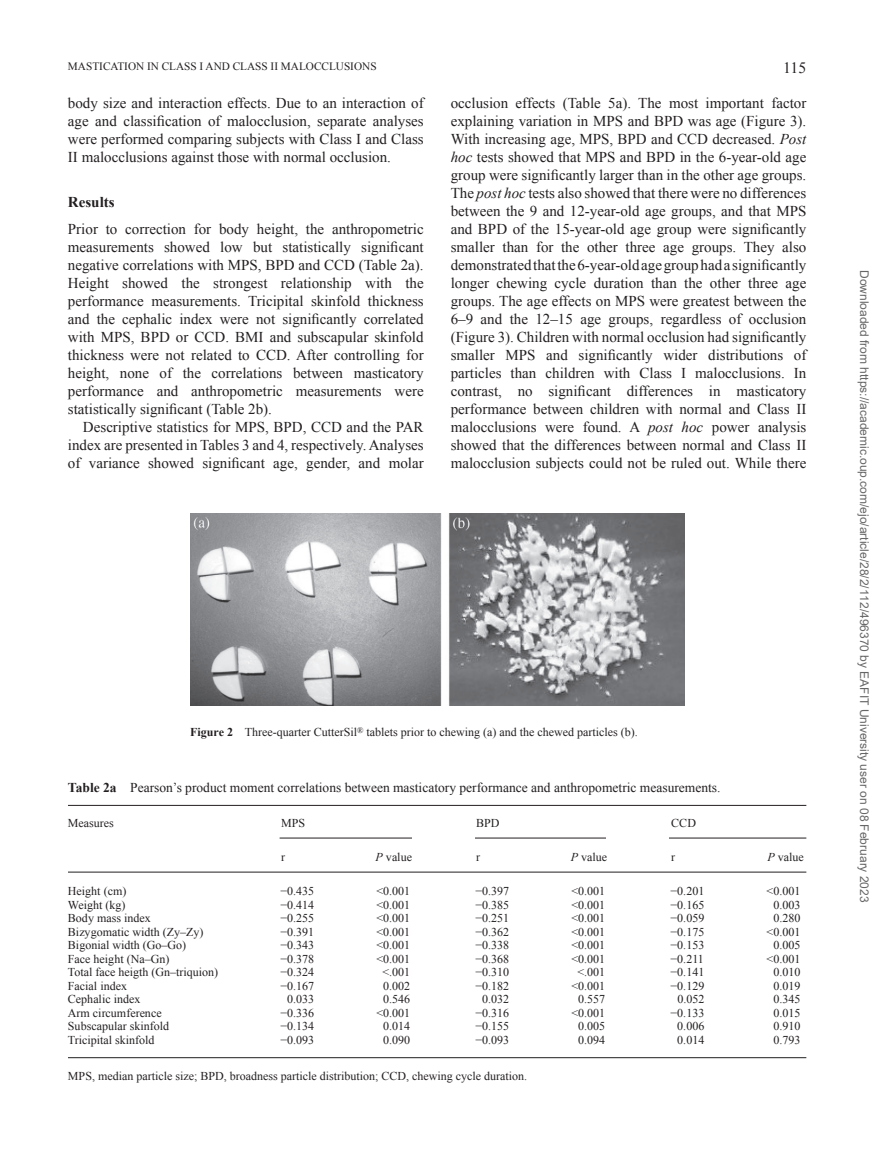
<style>
.page{position:relative;width:893px;height:1173px;background:#fff}
.page>*{position:absolute;margin:0;border:0;box-sizing:border-box;transform-origin:0 0}
.t1{font:15.75px "Times New Roman";color:#231f20}
.t2{font:15px/18px "Times New Roman";color:#231f20;text-align:justify}
.t3{font:700 15px "Times New Roman";color:#231f20}
.t4{font:13.5px "Times New Roman";color:#231f20}
.t5{font:12px "Times New Roman";color:#231f20}
.t6{font:12px "Arial";color:#666}
.t7{font:11.25px "Times New Roman";color:#231f20}
.s1{font-style:italic}
.s2{font-weight:700}
</style>
<div class="page">
<hr style="left:68px;top:805px;width:738px;height:1px;background:#231f20">
<hr style="left:279px;top:838px;width:527px;height:1px;background:#231f20">
<hr style="left:68px;top:872px;width:738px;height:1px;background:#231f20">
<hr style="left:68px;top:1057px;width:738px;height:1px;background:#231f20">
<div style="left:413px;top:831px;width:62px;height:12px;background:#fff"></div>
<div style="left:606px;top:831px;width:63px;height:12px;background:#fff"></div>
<img style="left:190px;top:513px;width:494px;height:193px">
<p class="t7" style="left:68px;top:60px;width:310px">MASTICATION IN CLASS I AND CLASS II MALOCCLUSIONS</p>
<p class="t1" style="left:783px;top:59px;width:25px">115</p>
<p class="t2" style="left:68px;top:93px;width:357px">body size and interaction effects. Due to an interaction of age and classification of malocclusion, separate analyses were performed comparing subjects with Class I and Class II malocclusions against those with normal occlusion.</p>
<p class="t3" style="left:68px;top:193px;width:48px">Results</p>
<p class="t2" style="left:68px;top:219px;width:357px">Prior to correction for body height, the anthropometric measurements showed low but statistically significant negative correlations with MPS, BPD and CCD ( Table 2a ).<br>Height showed the strongest relationship with the performance measurements. Tricipital skinfold thickness and the cephalic index were not significantly correlated with MPS, BPD or CCD. BMI and subscapular skinfold thickness were not related to CCD. After controlling for height, none of the correlations between masticatory performance and anthropometric measurements were statistically significant ( Table 2b ).</p>
<p class="t2" style="left:68px;top:417px;width:357px;text-indent:15px">Descriptive statistics for MPS, BPD, CCD and the PAR index are presented in Tables 3 and 4 , respectively. Analyses of variance showed significant age, gender, and molar</p>
<p class="t2" style="left:450px;top:93px;width:357px">occlusion effects ( Table 5a ). The most important factor explaining variation in MPS and BPD was age ( Figure 3 ).<br>With increasing age, MPS, BPD and CCD decreased. <span class="s1">Post hoc</span> tests showed that MPS and BPD in the 6-year-old age group were significantly larger than in the other age groups.<br>The <span class="s1">post hoc</span> tests also showed that there were no differences between the 9 and 12-year-old age groups, and that MPS and BPD of the 15-year-old age group were significantly smaller than for the other three age groups. They also demonstrated that the 6-year-old age group had a significantly longer chewing cycle duration than the other three age groups. The age effects on MPS were greatest between the 6 – 9 and the 12 – 15 age groups, regardless of occlusion ( Figure 3 ). Children with normal occlusion had significantly smaller MPS and significantly wider distributions of particles than children with Class I malocclusions. In contrast, no significant differences in masticatory performance between children with normal and Class II malocclusions were found. A <span class="s1">post hoc</span> power analysis showed that the differences between normal and Class II malocclusion subjects could not be ruled out. While there</p>
<p class="t5" style="left:190px;top:725px;width:449px"><span class="s2">Figure 2</span> Three-quarter CutterSil <sup>®</sup> tablets prior to chewing (a) and the chewed particles (b).</p>
<p class="t4" style="left:68px;top:779px;width:654px"><span class="s2">Table 2a</span> Pearson’s product moment correlations between masticatory performance and anthropometric measurements.</p>
<p class="t5" style="left:68px;top:817px;width:47px">Measures</p>
<p class="t5" style="left:281px;top:817px;width:26px">MPS</p>
<p class="t5" style="left:476px;top:817px;width:25px">BPD</p>
<p class="t5" style="left:671px;top:817px;width:26px">CCD</p>
<p class="t5" style="left:281px;top:851px;width:5px">r</p>
<p class="t5" style="left:375px;top:851px;width:38px"><span class="s1">P</span> value</p>
<p class="t5" style="left:476px;top:851px;width:5px">r</p>
<p class="t5" style="left:570px;top:851px;width:38px"><span class="s1">P</span> value</p>
<p class="t5" style="left:671px;top:851px;width:5px">r</p>
<p class="t5" style="left:767px;top:851px;width:38px"><span class="s1">P</span> value</p>
<p class="t5" style="left:68px;top:885px;width:60px">Height (cm)</p>
<p class="t5" style="left:280px;top:885px;width:35px">− 0.435</p>
<p class="t5" style="left:376px;top:885px;width:35px">&lt;0.001</p>
<p class="t5" style="left:475px;top:885px;width:35px">− 0.397</p>
<p class="t5" style="left:571px;top:885px;width:35px">&lt;0.001</p>
<p class="t5" style="left:670px;top:885px;width:35px">− 0.201</p>
<p class="t5" style="left:766px;top:885px;width:35px">&lt;0.001</p>
<p class="t5" style="left:68px;top:898px;width:59px">Weight (kg)</p>
<p class="t5" style="left:280px;top:898px;width:35px">− 0.414</p>
<p class="t5" style="left:376px;top:898px;width:35px">&lt;0.001</p>
<p class="t5" style="left:475px;top:898px;width:35px">− 0.385</p>
<p class="t5" style="left:571px;top:898px;width:35px">&lt;0.001</p>
<p class="t5" style="left:670px;top:898px;width:35px">− 0.165</p>
<p class="t5" style="left:773px;top:898px;width:28px">0.003</p>
<p class="t5" style="left:68px;top:912px;width:84px">Body mass index</p>
<p class="t5" style="left:280px;top:912px;width:35px">− 0.255</p>
<p class="t5" style="left:376px;top:912px;width:35px">&lt;0.001</p>
<p class="t5" style="left:475px;top:912px;width:35px">− 0.251</p>
<p class="t5" style="left:571px;top:912px;width:35px">&lt;0.001</p>
<p class="t5" style="left:670px;top:912px;width:35px">− 0.059</p>
<p class="t5" style="left:773px;top:912px;width:28px">0.280</p>
<p class="t5" style="left:68px;top:925px;width:137px">Bizygomatic width (Zy – Zy)</p>
<p class="t5" style="left:280px;top:925px;width:35px">− 0.391</p>
<p class="t5" style="left:376px;top:925px;width:35px">&lt;0.001</p>
<p class="t5" style="left:475px;top:925px;width:35px">− 0.362</p>
<p class="t5" style="left:571px;top:925px;width:35px">&lt;0.001</p>
<p class="t5" style="left:670px;top:925px;width:35px">− 0.175</p>
<p class="t5" style="left:766px;top:925px;width:35px">&lt;0.001</p>
<p class="t5" style="left:68px;top:939px;width:119px">Bigonial width (Go – Go)</p>
<p class="t5" style="left:280px;top:939px;width:35px">− 0.343</p>
<p class="t5" style="left:376px;top:939px;width:35px">&lt;0.001</p>
<p class="t5" style="left:475px;top:939px;width:35px">− 0.338</p>
<p class="t5" style="left:571px;top:939px;width:35px">&lt;0.001</p>
<p class="t5" style="left:670px;top:939px;width:35px">− 0.153</p>
<p class="t5" style="left:773px;top:939px;width:28px">0.005</p>
<p class="t5" style="left:68px;top:952px;width:103px">Face height (Na – Gn)</p>
<p class="t5" style="left:280px;top:952px;width:35px">− 0.378</p>
<p class="t5" style="left:376px;top:952px;width:35px">&lt;0.001</p>
<p class="t5" style="left:475px;top:952px;width:35px">− 0.368</p>
<p class="t5" style="left:571px;top:952px;width:35px">&lt;0.001</p>
<p class="t5" style="left:670px;top:952px;width:35px">− 0.211</p>
<p class="t5" style="left:766px;top:952px;width:35px">&lt;0.001</p>
<p class="t5" style="left:68px;top:966px;width:152px">Total face heigth (Gn – triquion)</p>
<p class="t5" style="left:280px;top:966px;width:35px">− 0.324</p>
<p class="t5" style="left:382px;top:966px;width:29px">&lt;.001</p>
<p class="t5" style="left:475px;top:966px;width:35px">− 0.310</p>
<p class="t5" style="left:577px;top:966px;width:29px">&lt;.001</p>
<p class="t5" style="left:670px;top:966px;width:35px">− 0.141</p>
<p class="t5" style="left:773px;top:966px;width:28px">0.010</p>
<p class="t5" style="left:68px;top:979px;width:60px">Facial index</p>
<p class="t5" style="left:280px;top:979px;width:35px">− 0.167</p>
<p class="t5" style="left:383px;top:979px;width:28px">0.002</p>
<p class="t5" style="left:475px;top:979px;width:35px">− 0.182</p>
<p class="t5" style="left:571px;top:979px;width:35px">&lt;0.001</p>
<p class="t5" style="left:670px;top:979px;width:35px">− 0.129</p>
<p class="t5" style="left:773px;top:979px;width:28px">0.019</p>
<p class="t5" style="left:68px;top:993px;width:74px">Cephalic index</p>
<p class="t5" style="left:287px;top:993px;width:28px">0.033</p>
<p class="t5" style="left:383px;top:993px;width:28px">0.546</p>
<p class="t5" style="left:482px;top:993px;width:28px">0.032</p>
<p class="t5" style="left:578px;top:993px;width:28px">0.557</p>
<p class="t5" style="left:677px;top:993px;width:28px">0.052</p>
<p class="t5" style="left:773px;top:993px;width:28px">0.345</p>
<p class="t5" style="left:68px;top:1006px;width:95px">Arm circumference</p>
<p class="t5" style="left:280px;top:1006px;width:35px">− 0.336</p>
<p class="t5" style="left:376px;top:1006px;width:35px">&lt;0.001</p>
<p class="t5" style="left:475px;top:1006px;width:35px">− 0.316</p>
<p class="t5" style="left:571px;top:1006px;width:35px">&lt;0.001</p>
<p class="t5" style="left:670px;top:1006px;width:35px">− 0.133</p>
<p class="t5" style="left:773px;top:1006px;width:28px">0.015</p>
<p class="t5" style="left:68px;top:1020px;width:102px">Subscapular skinfold</p>
<p class="t5" style="left:280px;top:1020px;width:35px">− 0.134</p>
<p class="t5" style="left:383px;top:1020px;width:28px">0.014</p>
<p class="t5" style="left:475px;top:1020px;width:35px">− 0.155</p>
<p class="t5" style="left:578px;top:1020px;width:28px">0.005</p>
<p class="t5" style="left:677px;top:1020px;width:28px">0.006</p>
<p class="t5" style="left:773px;top:1020px;width:28px">0.910</p>
<p class="t5" style="left:68px;top:1033px;width:88px">Tricipital skinfold</p>
<p class="t5" style="left:280px;top:1033px;width:35px">− 0.093</p>
<p class="t5" style="left:383px;top:1033px;width:28px">0.090</p>
<p class="t5" style="left:475px;top:1033px;width:35px">− 0.093</p>
<p class="t5" style="left:578px;top:1033px;width:28px">0.094</p>
<p class="t5" style="left:677px;top:1033px;width:28px">0.014</p>
<p class="t5" style="left:773px;top:1033px;width:28px">0.793</p>
<p class="t5" style="left:68px;top:1069px;width:460px">MPS, median particle size; BPD, broadness particle distribution; CCD, chewing cycle duration.</p>
<p class="t6" style="left:868px;top:270px;width:634px;rotate:90deg">Downloaded from https://academic.oup.com/ejo/article/28/2/112/496370 by EAFIT University user on 08 February 2023</p>
</div>
